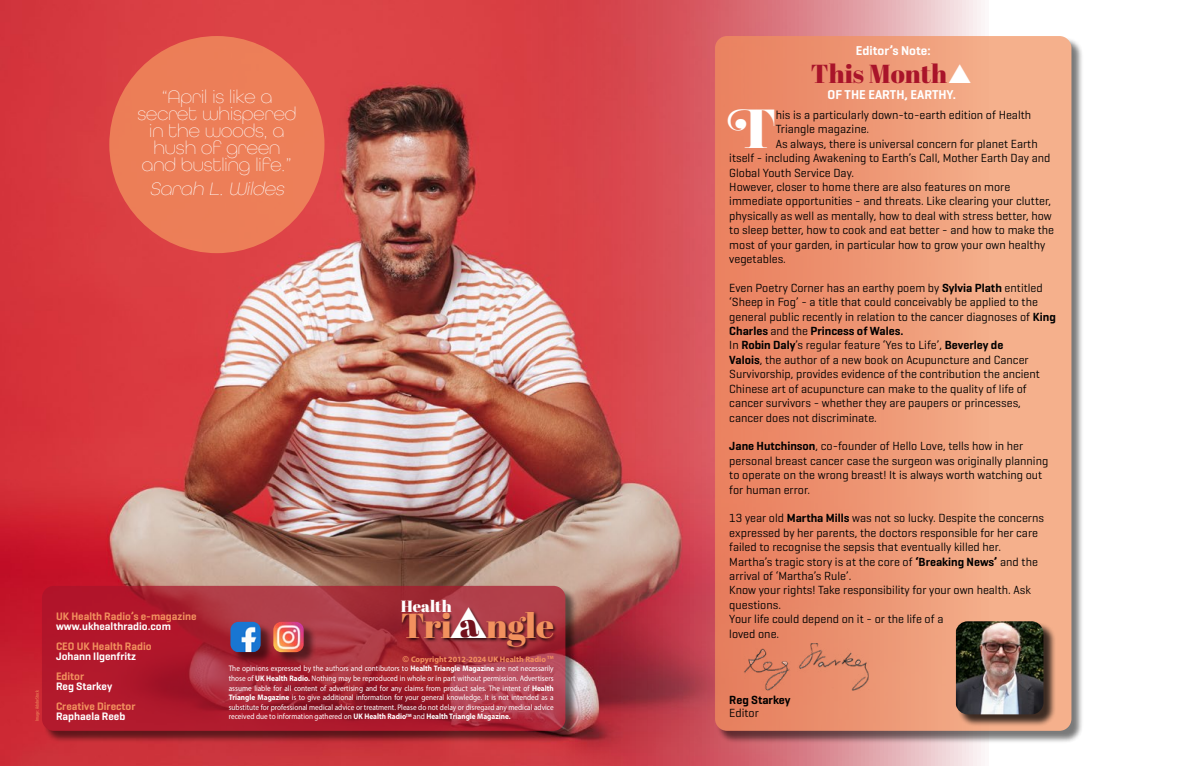
<style>
.page{position:relative;width:1191px;height:766px;background:#fff}
.page>*{position:absolute;margin:0;border:0;box-sizing:border-box;transform-origin:0 0}
.t1{font:48px "Eloquent JF Pro";color:#fff}
.t2{font:34.7px "Abril Fatface";letter-spacing:-.01em;color:#f2915e}
.t3{font:26px "Abril Fatface";color:#a9142a}
.t4{font:19px/17px "All Round Gothic X Lig";color:#fff;text-align:center}
.t5{font:italic 19px "All Round Gothic X Lig";color:#fff}
.t6{font:16.2px "Abril Fatface";color:#fff}
.t7{font:600 13px "Geogrotesque";color:#fff}
.t8{font:12px/14.4px "Geogrotesque";color:#000}
.t9{font:600 12px "Geogrotesque";color:#000}
.t10{font:600 11px "Geogrotesque";color:#f2915e}
.t11{font:600 11px "Geogrotesque";color:#fff}
.t12{font:8px/9.6px "Myriad Pro";color:#fff;text-align:justify;scale:.91 1}
.t13{font:condensed 5px "Myriad Pro";color:#f2915e}
.s1{font-family:"Arial";font-weight:700;color:#f2915e}
.s2{font-weight:700;color:#f2915e}
.s3{font-weight:700}
.s4{font-weight:600}
</style>
<div class="page">
<img style="left:0;top:0;width:985px;height:765px">
<div style="left:43px;top:587px;width:535px;height:156px;background:#000;opacity:.74"></div>
<svg style="left:42px;top:585px;width:523px;height:145px;background:#aa2736"></svg>
<div style="left:401px;top:606px;width:156px;height:44px;background:#000;opacity:.75"></div>
<div style="left:232px;top:623px;width:41px;height:41px;background:#000;opacity:.5"></div>
<img style="left:230px;top:621px;width:31px;height:31px">
<div style="left:275px;top:623px;width:41px;height:41px;background:#000;opacity:.5"></div>
<img style="left:273px;top:621px;width:31px;height:31px">
<div style="left:716px;top:37px;width:368px;height:706px;background:#000;opacity:.74"></div>
<div style="left:715px;top:36px;width:356px;height:694px;background:linear-gradient(to right,#e87e5d,#f6b793);border-radius:12px"></div>
<div style="left:957px;top:622px;width:99px;height:104px;background:#000;opacity:.75"></div>
<img style="left:956px;top:621px;width:87px;height:93px">
<img style="left:737px;top:643px;width:140px;height:59px">
<div style="left:109px;top:36px;width:215px;height:217px;background:#ec7e58;border-radius:50%"></div>
<svg style="left:949px;top:64px;width:21px;height:19px"></svg>
<svg style="left:451px;top:606px;width:36px;height:32px"></svg>
<h3 class="t4" style="left:137px;top:88px;width:161px">“April is like a secret whispered in the woods, a hush of green and bustling life.”</h3>
<h3 class="t5" style="left:150px;top:178px;width:140px">Sarah L. Wildes</h3>
<p class="t13" style="left:34px;top:720px;width:32px;rotate:-90deg">Image: Adobe Stock</p>
<p class="t10" style="left:56px;top:608px;width:142px">UK Health Radio’s e-magazine</p>
<p class="t11" style="left:56px;top:618px;width:116px">www.ukhealthradio.com</p>
<p class="t10" style="left:56px;top:638px;width:97px">CEO UK Health Radio</p>
<p class="t11" style="left:56px;top:648px;width:82px">Johann Ilgenfritz</p>
<p class="t10" style="left:56px;top:668px;width:30px">Editor</p>
<p class="t11" style="left:56px;top:678px;width:58px">Reg Starkey</p>
<p class="t10" style="left:56px;top:698px;width:81px">Creative Director</p>
<p class="t11" style="left:56px;top:708px;width:71px">Raphaela Reeb</p>
<h3 class="t6" style="left:401px;top:594px;width:52px">Health</h3>
<h2 class="t2" style="left:401px;top:601px;width:52px">Tri</h2>
<h2 class="t2" style="left:486px;top:601px;width:69px">ngle</h2>
<p class="t12" style="left:229px;top:654px;width:359px;text-indent:174px"><span class="s1">©</span> <span class="s2">Copyright 2012-2024 UK Health Radio</span> <sup>TM </sup>The opinions expressed by the authors and contibutors to <span class="s3">Health Triangle Magazine</span> are not necessarily those of <span class="s3">UK Health Radio.</span> Nothing may be reproduced in whole or in part without permission. Advertisers assume liable for all content of advertising and for any claims from product sales. The intent of <span class="s3">Health Triangle Magazine</span> is to give additional information for your general knowledge. It is not intended as a substitute for professional medical advice or treatment. Please do not delay or disregard any medical advice received due to information gathered on <span class="s3">UK Health Radio</span><sup>TM</sup> and <span class="s3">Health Triangle Magazine.</span></p>
<p class="t7" style="left:856px;top:43px;width:76px">Editor’s Note:</p>
<p class="t7" style="left:827px;top:86px;width:130px">OF THE EARTH, EARTHY.</p>
<h3 class="t3" style="left:811px;top:55px;width:138px">This Month</h3>
<h1 class="t1" style="left:727px;top:103px;width:50px">T</h1>
<p class="t8" style="left:775px;top:107px;width:257px">his is a particularly down-to-earth edition of Health</p>
<p class="t8" style="left:775px;top:122px;width:95px">Triangle magazine.</p>
<p class="t8" style="left:775px;top:136px;width:264px">As always, there is universal concern for planet Earth</p>
<p class="t8" style="left:729px;top:150px;width:322px">itself - including Awakening to Earth’s Call, Mother Earth Day and</p>
<p class="t8" style="left:729px;top:165px;width:126px">Global Youth Service Day.</p>
<p class="t8" style="left:729px;top:179px;width:282px">However, closer to home there are also features on more</p>
<p class="t8" style="left:729px;top:194px;width:323px">immediate opportunities - and threats. Like clearing your clutter,</p>
<p class="t8" style="left:729px;top:208px;width:324px">physically as well as mentally, how to deal with stress better, how</p>
<p class="t8" style="left:729px;top:222px;width:326px">to sleep better, how to cook and eat better - and how to make the</p>
<p class="t8" style="left:729px;top:237px;width:317px">most of your garden, in particular how to grow your own healthy</p>
<p class="t8" style="left:729px;top:251px;width:58px">vegetables.</p>
<p class="t8" style="left:729px;top:280px;width:328px">Even Poetry Corner has an earthy poem by <span class="s4">Sylvia Plath</span> entitled ‘Sheep in Fog’ - a title that could conceivably be applied to the general public recently in relation to the cancer diagnoses of <span class="s4">King Charles</span> and the <span class="s4">Princess of Wales.<br></span>In <span class="s4">Robin Daly</span>’s regular feature ‘Yes to Life’, <span class="s4">Beverley de<br>Valois</span>, the author of a new book on Acupuncture and Cancer Survivorship, provides evidence of the contribution the ancient Chinese art of acupuncture can make to the quality of life of cancer survivors - whether they are paupers or princesses, cancer does not discriminate.</p>
<p class="t8" style="left:729px;top:438px;width:320px"><span class="s4">Jane Hutchinson</span>, co-founder of Hello Love, tells how in her personal breast cancer case the surgeon was originally planning to operate on the wrong breast! It is always worth watching out for human error.</p>
<p class="t8" style="left:729px;top:510px;width:316px">13 year old <span class="s4">Martha Mills</span> was not so lucky. Despite the concerns expressed by her parents, the doctors responsible for her care failed to recognise the sepsis that eventually killed her.<br>Martha’s tragic story is at the core of <span class="s4">‘Breaking News’</span> and the arrival of ‘Martha’s Rule’.<br>Know your rights! Take responsibility for your own health. Ask questions.<br>Your life could depend on it - or the life of a<br>loved one.</p>
<p class="t9" style="left:729px;top:692px;width:63px">Reg Starkey</p>
<p class="t8" style="left:729px;top:705px;width:31px">Editor</p>
</div>
